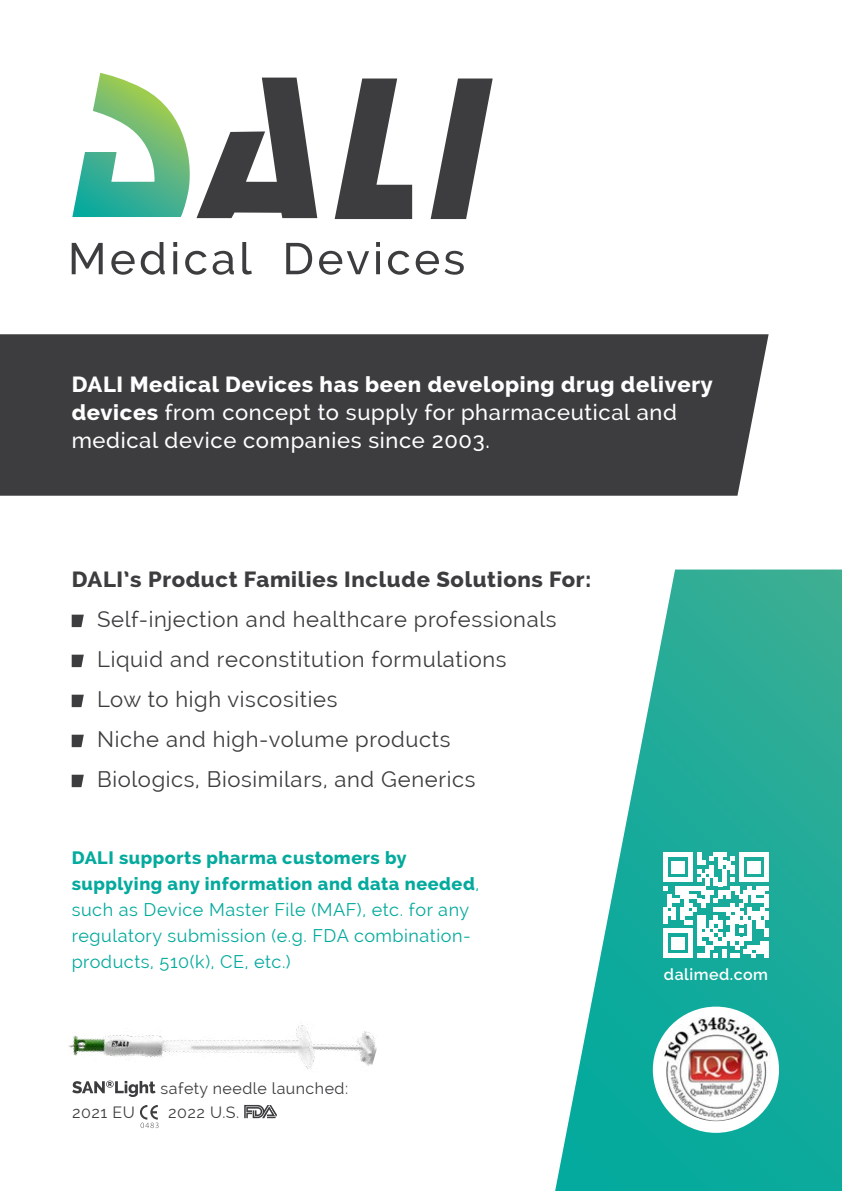
<style>
.page{position:relative;width:842px;height:1191px;background:#fff}
.page>*{position:absolute;margin:0;border:0;box-sizing:border-box;transform-origin:0 0}
.t1{font:22px/40px "Raleway";letter-spacing:.03em;color:#3d3c3e}
.t2{font:500 22px/28px "Raleway";letter-spacing:.03em;color:#fff}
.t3{font:800 22px "Raleway";letter-spacing:.03em;color:#3d3c3e}
.t4{font:800 18px/26px "Raleway";letter-spacing:.03em;color:#04aa9d}
.t5{font:18px "Raleway";letter-spacing:.03em;color:#04aa9d}
.t6{font:16px/24px "Raleway";letter-spacing:.03em;color:#3d3c3e}
.t7{font:600 16px "Raleway";letter-spacing:.03em;color:#fff}
.s1{font-weight:800}
.s2{font-weight:400}
</style>
<div class="page">
<svg style="left:555px;top:569px;width:287px;height:622px"></svg>
<div style="left:0;top:334px;width:769px;height:162px;background:#3d3c3e"></div>
<svg style="left:335px;top:78px;width:77px;height:141px"></svg>
<svg style="left:431px;top:78px;width:62px;height:141px"></svg>
<svg style="left:72px;top:243px;width:31px;height:31px"></svg>
<svg style="left:111px;top:251px;width:24px;height:24px"></svg>
<svg style="left:141px;top:242px;width:24px;height:33px"></svg>
<svg style="left:173px;top:242px;width:4px;height:5px"></svg>
<svg style="left:173px;top:251px;width:4px;height:23px"></svg>
<svg style="left:185px;top:251px;width:22px;height:24px"></svg>
<svg style="left:213px;top:251px;width:21px;height:24px"></svg>
<svg style="left:242px;top:242px;width:10px;height:32px"></svg>
<svg style="left:286px;top:243px;width:26px;height:31px"></svg>
<svg style="left:319px;top:251px;width:50px;height:24px"></svg>
<svg style="left:376px;top:242px;width:4px;height:5px"></svg>
<svg style="left:376px;top:251px;width:4px;height:23px"></svg>
<svg style="left:388px;top:251px;width:21px;height:24px"></svg>
<svg style="left:416px;top:251px;width:23px;height:24px"></svg>
<svg style="left:445px;top:251px;width:19px;height:24px"></svg>
<svg style="left:72px;top:73px;width:245px;height:145px"></svg>
<div style="left:653px;top:1006px;width:126px;height:126px;background:#fff;border-radius:50%"></div>
<img style="left:659px;top:1017px;width:113px;height:104px">
<img style="left:68px;top:1022px;width:309px;height:107px">
<svg style="left:663px;top:852px;width:106px;height:106px"></svg>
<div style="left:764px;top:898px;width:5px;height:9px;background:#fff"></div>
<div style="left:764px;top:911px;width:5px;height:9px;background:#fff"></div>
<div style="left:764px;top:928px;width:5px;height:8px;background:#fff"></div>
<div style="left:764px;top:941px;width:5px;height:8px;background:#fff"></div>
<div style="left:764px;top:949px;width:5px;height:9px;background:#fff"></div>
<svg style="left:72px;top:614px;width:12px;height:13px"></svg>
<svg style="left:72px;top:654px;width:12px;height:13px"></svg>
<svg style="left:72px;top:694px;width:12px;height:13px"></svg>
<svg style="left:72px;top:734px;width:12px;height:13px"></svg>
<svg style="left:72px;top:774px;width:12px;height:13px"></svg>
<svg style="left:72px;top:1080px;width:83px;height:17px"></svg>
<svg style="left:140px;top:1105px;width:18px;height:23px"></svg>
<svg style="left:244px;top:1105px;width:33px;height:13px"></svg>
<p class="t2" style="left:72px;top:370px;width:643px"><span class="s1">DALI Medical Devices has been developing drug delivery devices</span> from concept to supply for pharmaceutical and medical device companies since 2003.</p>
<p class="t3" style="left:72px;top:567px;width:521px">DALI s’ Product Families Include Solutions For:</p>
<p class="t1" style="left:97px;top:599px;width:461px">Self-injection and healthcare professionals Liquid and reconstitution formulations<br>Low to high viscosities<br>Niche and high-volume products Biologics, Biosimilars, and Generics</p>
<p class="t4" style="left:72px;top:844px;width:409px">DALI supports pharma customers by supplying any information and data needed<span class="s2">, such as Device Master File (MAF ,) etc. for any</span></p>
<p class="t5" style="left:72px;top:951px;width:221px">products, 510 , )k( CE, etc (.</p>
<p class="t5" style="left:72px;top:925px;width:400px">regulatory submission e( g. . FDA combination-</p>
<p class="t6" style="left:72px;top:1100px;width:64px">2021 EU</p>
<p class="t6" style="left:168px;top:1076px;width:181px;text-indent:-8px">safety needle launched:<br>2022 U S. .</p>
<p class="t7" style="left:664px;top:965px;width:105px">dalimed.com</p>
</div>
